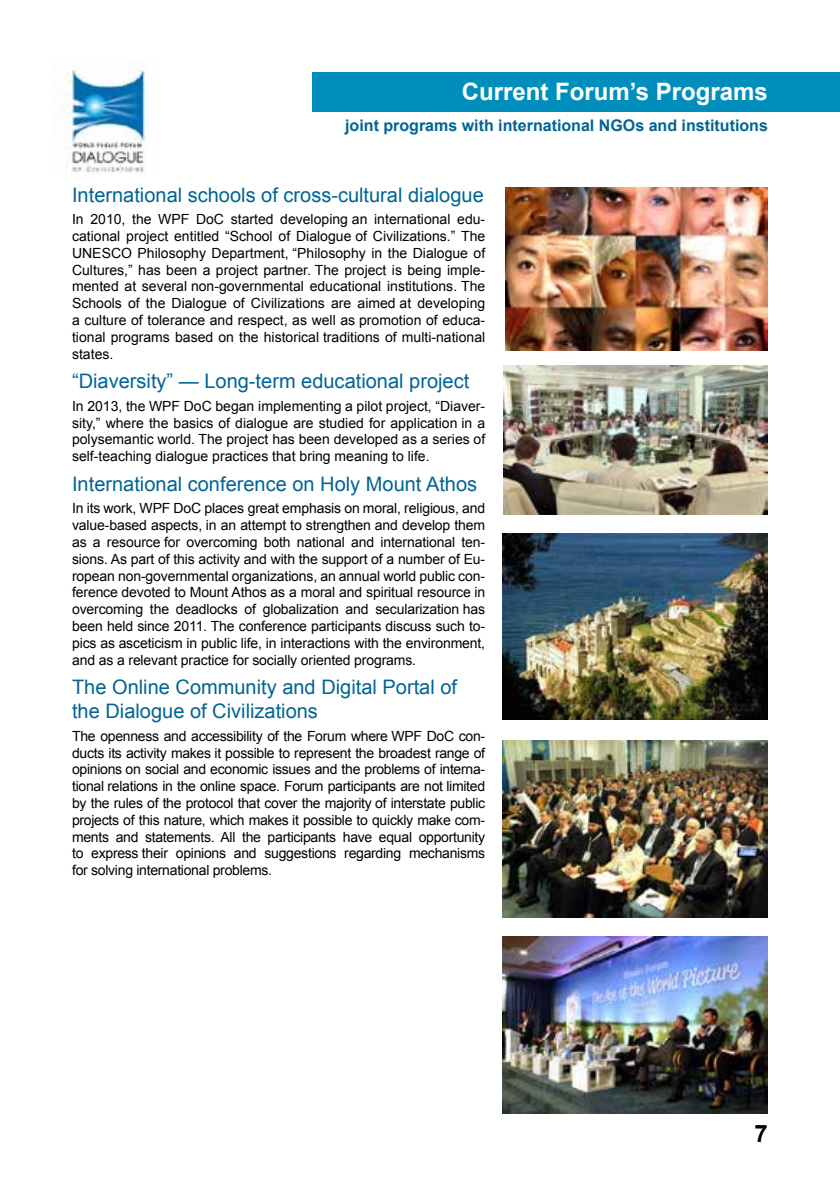
<style>
.page{position:relative;width:840px;height:1191px;background:#fff}
.page>*{position:absolute;margin:0;border:0;box-sizing:border-box;transform-origin:0 0}
.t1{font:700 24px "Arial";color:#fff}
.t2{font:700 24px "Arial";color:#000}
.t3{font:20px/24px "Arial";color:#006495}
.t4{font:700 16px "Arial";color:#006495}
.t5{font:14px/16.8px "Arial";letter-spacing:-.005em;color:#000;text-align:justify}
</style>
<div class="page">
<div style="left:312px;top:72px;width:527px;height:39px;background:#008fbd"></div>
<img style="left:503px;top:366px;width:264px;height:148px">
<img style="left:505px;top:188px;width:262px;height:162px">
<img style="left:502px;top:533px;width:265px;height:186px">
<img style="left:502px;top:741px;width:265px;height:177px">
<img style="left:502px;top:936px;width:265px;height:177px">
<img style="left:54px;top:60px;width:92px;height:113px">
<h1 class="t1" style="left:461px;top:76px;width:307px">Current Forum’s Programs</h1>
<p class="t4" style="left:345px;top:114px;width:424px">joint programs with international NGOs and institutions</p>
<h2 class="t3" style="left:72px;top:183px;width:413px">International schools of cross-cultural dialogue</h2>
<p class="t5" style="left:72px;top:211px;width:414px">In 2010, the WPF DoC started developing an international edu&shy;cational project entitled “School of Dialogue of Civilizations.” The UNESCO Philosophy Department, “Philosophy in the Dialogue of Cultures,” has been a project partner. The project is being imple&shy;mented at several non-governmental educational institutions. The Schools of the Dialogue of Civilizations are aimed at developing a culture of tolerance and respect, as well as promotion of educa&shy;tional programs based on the historical traditions of multi-national states.</p>
<h2 class="t3" style="left:72px;top:369px;width:398px">“Diaversity” — Long-term educational project</h2>
<p class="t5" style="left:72px;top:397px;width:414px">In 2013, the WPF DoC began implementing a pilot project, “Diaver&shy;sity,” where the basics of dialogue are studied for application in a polysemantic world. The project has been developed as a series of self-teaching dialogue practices that bring meaning to life.</p>
<h2 class="t3" style="left:72px;top:472px;width:406px">International conference on Holy Mount Athos</h2>
<p class="t5" style="left:72px;top:500px;width:414px">In its work, WPF DoC places great emphasis on moral, religious, and value-based aspects, in an attempt to strengthen and develop them as a resource for overcoming both national and international ten&shy;sions. As part of this activity and with the support of a number of Eu&shy;ropean non-governmental organizations, an annual world public con&shy;ference devoted to Mount Athos as a moral and spiritual resource in overcoming the deadlocks of globalization and secularization has been held since 2011. The conference participants discuss such to&shy;pics as asceticism in public life, in interactions with the environment, and as a relevant practice for socially oriented programs.</p>
<h2 class="t3" style="left:72px;top:675px;width:386px">The Online Community and Digital Portal of the Dialogue of Civilizations</h2>
<p class="t5" style="left:72px;top:727px;width:414px">The openness and accessibility of the Forum where WPF DoC con&shy;ducts its activity makes it possible to represent the broadest range of opinions on social and economic issues and the problems of interna&shy;tional relations in the online space. Forum participants are not limited by the rules of the protocol that cover the majority of interstate public projects of this nature, which makes it possible to quickly make com&shy;ments and statements. All the participants have equal opportunity to express their opinions and suggestions regarding mechanisms for solving international problems.</p>
<h1 class="t2" style="left:754px;top:1117px;width:15px">7</h1>
</div>
